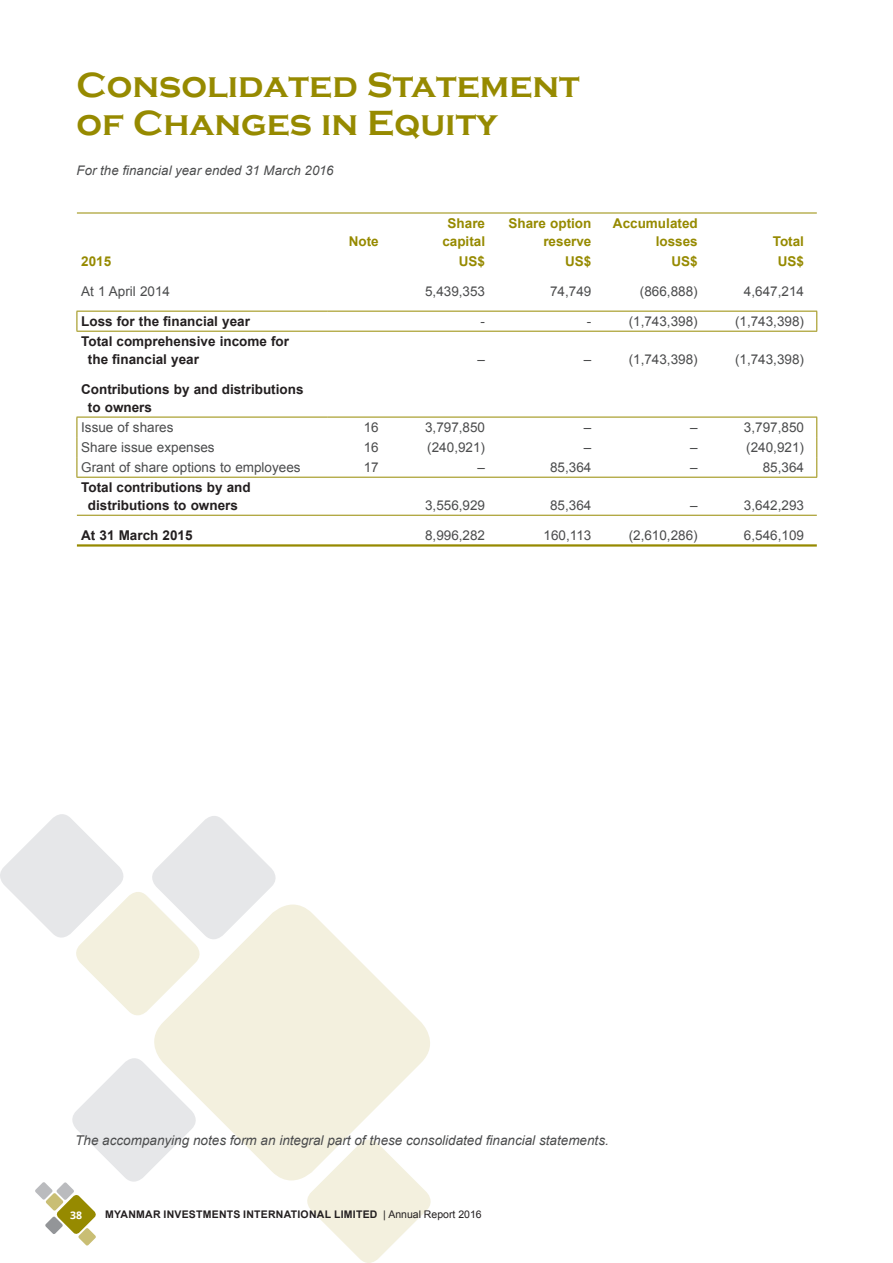
<style>
.page{position:relative;width:893px;height:1263px;background:#fff}
.page>*{position:absolute;margin:0;border:0;box-sizing:border-box;transform-origin:0 0}
.t1{font:700 36px/37.5px "Copperplate Gothic";color:#968a00}
.t2{font:13.5px "Arial";color:#4b4c4d}
.t3{font:700 13.5px/18px "Arial";color:#231f20}
.t4{font:italic 13.5px "Arial";color:#4b4c4d}
.t5{font:700 13.5px/18px "Arial";color:#968a00;text-align:right}
.t6{font:italic 13.2px "Arial";letter-spacing:.005em;color:#4b4c4d}
.t7{font:700 10.5px "Arial";letter-spacing:.025em;color:#231f20}
.t8{font:700 10.5px "Open Sans";color:#fff}
.s1{font-weight:400}
</style>
<div class="page">
<svg style="left:154px;top:904px;width:276px;height:276px;fill:#f3f0de"></svg>
<svg style="left:0;top:814px;width:281px;height:201px"></svg>
<svg style="left:302px;top:1139px;width:129px;height:124px"></svg>
<svg style="left:35px;top:1058px;width:166px;height:187px"></svg>
<hr style="left:77px;top:213px;width:740px;height:1px;background:#968a00">
<hr style="left:77px;top:311px;width:251px;height:1px;background:#968a00">
<svg style="left:77px;top:311px;width:1px;height:20px"></svg>
<hr style="left:328px;top:311px;width:489px;height:1px;background:#968a00">
<svg style="left:816px;top:311px;width:1px;height:20px"></svg>
<hr style="left:77px;top:331px;width:740px;height:1px;background:#968a00">
<hr style="left:77px;top:417px;width:251px;height:1px;background:#968a00">
<hr style="left:328px;top:417px;width:489px;height:1px;background:#968a00">
<svg style="left:77px;top:417px;width:1px;height:60px"></svg>
<svg style="left:816px;top:417px;width:1px;height:60px"></svg>
<hr style="left:77px;top:477px;width:740px;height:1px;background:#968a00">
<hr style="left:77px;top:515px;width:740px;height:1px;background:#968a00">
<hr style="left:77px;top:544px;width:740px;height:3px;background:#968a00">
<h1 class="t1" style="left:77px;top:67px;width:505px">Consolidated Statement of Changes in Equity</h1>
<p class="t6" style="left:77px;top:163px;width:259px">For the financial year ended 31 March 2016</p>
<p class="t5" style="left:349px;top:232px;width:31px">Note</p>
<p class="t5" style="left:442px;top:214px;width:44px;text-align:center">Share capital</p>
<p class="t5" style="left:509px;top:214px;width:84px">Share option reserve</p>
<p class="t5" style="left:613px;top:214px;width:86px">Accumulated losses</p>
<p class="t5" style="left:773px;top:232px;width:33px">Total</p>
<p class="t5" style="left:81px;top:252px;width:32px">2015</p>
<p class="t5" style="left:459px;top:252px;width:28px">US$</p>
<p class="t5" style="left:565px;top:252px;width:28px">US$</p>
<p class="t5" style="left:671px;top:252px;width:28px">US$</p>
<p class="t5" style="left:778px;top:252px;width:28px">US$</p>
<p class="t2" style="left:81px;top:284px;width:90px">At 1 April 2014</p>
<p class="t2" style="left:425px;top:284px;width:62px">5,439,353</p>
<p class="t2" style="left:550px;top:284px;width:43px">74,749</p>
<p class="t2" style="left:640px;top:284px;width:59px">(866,888)</p>
<p class="t2" style="left:744px;top:284px;width:62px">4,647,214</p>
<p class="t3" style="left:81px;top:312px;width:170px">Loss for the financial year</p>
<p class="t2" style="left:481px;top:314px;width:6px">-</p>
<p class="t2" style="left:587px;top:314px;width:6px">-</p>
<p class="t2" style="left:629px;top:314px;width:71px">(1,743,398)</p>
<p class="t2" style="left:735px;top:314px;width:71px">(1,743,398)</p>
<p class="t3" style="left:88px;top:332px;width:203px;text-indent:-7px">Total comprehensive income for the financial year</p>
<p class="t2" style="left:478px;top:352px;width:9px">–</p>
<p class="t2" style="left:584px;top:352px;width:9px">–</p>
<p class="t2" style="left:629px;top:352px;width:71px">(1,743,398)</p>
<p class="t2" style="left:735px;top:352px;width:71px">(1,743,398)</p>
<p class="t3" style="left:88px;top:380px;width:217px;text-indent:-7px">Contributions by and distributions to owners</p>
<p class="t2" style="left:81px;top:420px;width:94px">Issue of shares</p>
<p class="t2" style="left:364px;top:420px;width:17px">16</p>
<p class="t2" style="left:425px;top:420px;width:62px">3,797,850</p>
<p class="t2" style="left:584px;top:420px;width:9px">–</p>
<p class="t2" style="left:690px;top:420px;width:9px">–</p>
<p class="t2" style="left:744px;top:420px;width:62px">3,797,850</p>
<p class="t2" style="left:81px;top:440px;width:135px">Share issue expenses</p>
<p class="t2" style="left:364px;top:440px;width:17px">16</p>
<p class="t2" style="left:427px;top:440px;width:59px">(240,921)</p>
<p class="t2" style="left:584px;top:440px;width:9px">–</p>
<p class="t2" style="left:690px;top:440px;width:9px">–</p>
<p class="t2" style="left:746px;top:440px;width:59px">(240,921)</p>
<p class="t2" style="left:81px;top:460px;width:221px">Grant of share options to employees</p>
<p class="t2" style="left:364px;top:460px;width:17px">17</p>
<p class="t2" style="left:478px;top:460px;width:9px">–</p>
<p class="t2" style="left:550px;top:460px;width:43px">85,364</p>
<p class="t2" style="left:690px;top:460px;width:9px">–</p>
<p class="t2" style="left:763px;top:460px;width:43px">85,364</p>
<p class="t3" style="left:81px;top:478px;width:171px;text-align:center">Total contributions by and distributions to owners</p>
<p class="t2" style="left:425px;top:498px;width:62px">3,556,929</p>
<p class="t2" style="left:550px;top:498px;width:43px">85,364</p>
<p class="t2" style="left:690px;top:498px;width:9px">–</p>
<p class="t2" style="left:744px;top:498px;width:62px">3,642,293</p>
<p class="t3" style="left:81px;top:527px;width:113px">At 31 March 2015</p>
<p class="t2" style="left:425px;top:528px;width:62px">8,996,282</p>
<p class="t2" style="left:544px;top:528px;width:49px">160,113</p>
<p class="t2" style="left:629px;top:528px;width:71px">(2,610,286)</p>
<p class="t2" style="left:744px;top:528px;width:62px">6,546,109</p>
<p class="t4" style="left:75px;top:1132px;width:535px">The accompanying notes form an integral part of these consolidated financial statements.</p>
<p class="t8" style="left:70px;top:1207px;width:13px">38</p>
<p class="t7" style="left:105px;top:1208px;width:378px">MYANMAR INVESTMENTS INTERNATIONAL LIMITED <span class="s1">| Annual Report 2016</span></p>
</div>
